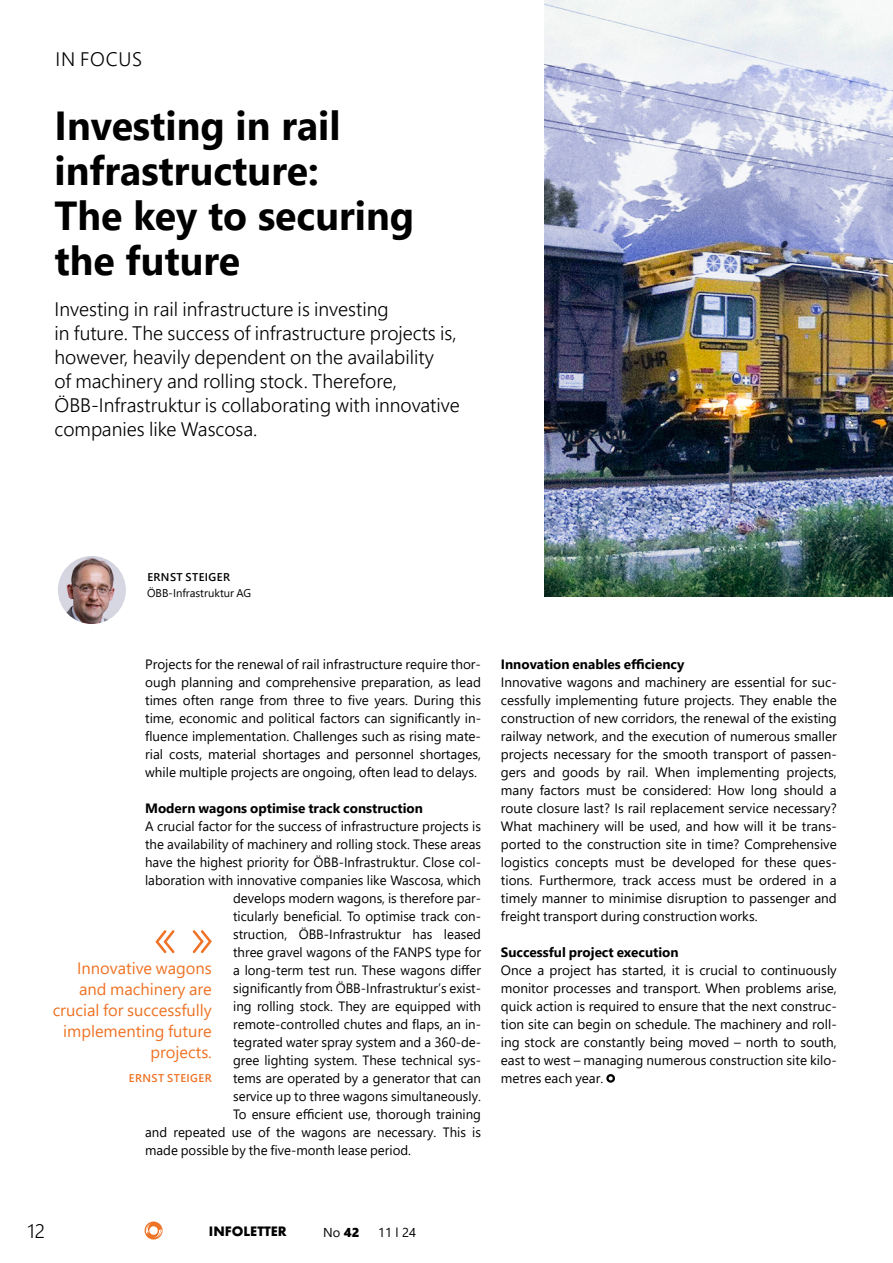
<style>
.page{position:relative;width:893px;height:1263px;background:#fff}
.page>*{position:absolute;margin:0;border:0;box-sizing:border-box;transform-origin:0 0}
.t1{font:700 40.5px/45px "Segoe UI";color:#000}
.t2{font:300 19.5px/24px "Segoe UI";color:#000}
.t3{font:16.5px/21px "Segoe UI";color:#ee7326;text-align:right}
.t4{font:13.5px/18px "Segoe UI";color:#000;text-align:justify}
.t5{font:700 13.5px "Segoe UI";color:#000}
.t6{font:12.9px "Segoe UI";color:#000}
.t7{font:700 12.6px "Futura";color:#000}
.t8{font:11.25px "Segoe UI";color:#000}
.t9{font:600 11.25px "Segoe UI";letter-spacing:.035em;color:#000}
.t10{font:600 11.25px "Segoe UI";letter-spacing:.035em;color:#ee7326}
.s1{font-family:"Segoe UI Black"}
</style>
<div class="page">
<svg style="left:145px;top:1221px;width:18px;height:18px"></svg>
<img style="left:58px;top:556px;width:68px;height:68px;border-radius:34px">
<div style="left:606px;top:1074px;width:9px;height:9px;border:2px solid #000;border-radius:50%"></div>
<svg style="left:193px;top:930px;width:19px;height:23px"></svg>
<svg style="left:155px;top:930px;width:20px;height:23px"></svg>
<img style="left:544px;top:0;width:349px;height:597px">
<h2 class="t2" style="left:56px;top:45px;width:88px">IN FOCUS</h2>
<h1 class="t1" style="left:55px;top:100px;width:361px">Investing in rail infrastructure:<br>The key to securing the future</h1>
<p class="t2" style="left:55px;top:295px;width:407px">Investing in rail infrastructure is investing<br>in future. The success of infrastructure projects is, however, heavily dependent on the availability<br>of machinery and rolling stock. Therefore, ÖBB-Infrastruktur is collaborating with innovative companies like Wascosa.</p>
<p class="t9" style="left:147px;top:566px;width:84px">ERNST STEIGER</p>
<p class="t8" style="left:147px;top:583px;width:106px">ÖBB-Infrastruktur AG</p>
<p class="t4" style="left:145px;top:654px;width:337px">Projects for the renewal of rail infrastructure require thor&shy;ough planning and comprehensive preparation, as lead times often range from three to five years. During this time, economic and political factors can significantly in&shy;fluence implementation. Challenges such as rising mate&shy;rial costs, material shortages and personnel shortages, while multiple projects are ongoing, often lead to delays.</p>
<p class="t5" style="left:145px;top:795px;width:279px">Modern wagons optimise track construction</p>
<p class="t4" style="left:145px;top:816px;width:337px">A crucial factor for the success of infrastructure projects is</p>
<p class="t4" style="left:145px;top:834px;width:337px">the availability of machinery and rolling stock. These areas</p>
<p class="t4" style="left:145px;top:852px;width:337px">have the highest priority for ÖBB-Infrastruktur. Close col-</p>
<p class="t4" style="left:145px;top:870px;width:337px">laboration with innovative companies like Wascosa, which</p>
<p class="t4" style="left:233px;top:888px;width:249px">develops modern wagons, is therefore par-</p>
<p class="t4" style="left:233px;top:906px;width:249px">ticularly beneficial. To optimise track con-</p>
<p class="t4" style="left:233px;top:924px;width:249px">struction, ÖBB-Infrastruktur has leased</p>
<p class="t4" style="left:233px;top:942px;width:249px">three gravel wagons of the FANPS type for</p>
<p class="t4" style="left:233px;top:960px;width:249px">a long-term test run. These wagons differ</p>
<p class="t4" style="left:233px;top:978px;width:249px">significantly from ÖBB-Infrastruktur’s exist-</p>
<p class="t4" style="left:233px;top:996px;width:249px">ing rolling stock. They are equipped with</p>
<p class="t4" style="left:233px;top:1014px;width:249px">remote-controlled chutes and flaps, an in-</p>
<p class="t4" style="left:233px;top:1032px;width:249px">tegrated water spray system and a 360-de-</p>
<p class="t4" style="left:233px;top:1050px;width:249px">gree lighting system. These technical sys-</p>
<p class="t4" style="left:233px;top:1068px;width:249px">tems are operated by a generator that can</p>
<p class="t4" style="left:233px;top:1086px;width:249px">service up to three wagons simultaneously.</p>
<p class="t4" style="left:233px;top:1104px;width:249px">To ensure efficient use, thorough training</p>
<p class="t4" style="left:145px;top:1122px;width:337px">and repeated use of the wagons are necessary. This is</p>
<p class="t4" style="left:145px;top:1140px;width:267px">made possible by the five-month lease period.</p>
<p class="t3" style="left:53px;top:956px;width:161px">Innovative wagons and machinery are crucial for successfully implementing future projects.</p>
<p class="t10" style="left:129px;top:1067px;width:84px">ERNST STEIGER</p>
<p class="t5" style="left:501px;top:651px;width:185px">Innovation enables efficiency</p>
<p class="t4" style="left:501px;top:672px;width:337px">Innovative wagons and machinery are essential for suc&shy;cessfully implementing future projects. They enable the construction of new corridors, the renewal of the existing railway network, and the execution of numerous smaller projects necessary for the smooth transport of passen&shy;gers and goods by rail. When implementing projects, many factors must be considered: How long should a route closure last? Is rail replacement service necessary?<br>What machinery will be used, and how will it be trans&shy;ported to the construction site in time? Comprehensive logistics concepts must be developed for these ques&shy;tions. Furthermore, track access must be ordered in a timely manner to minimise disruption to passenger and freight transport during construction works.</p>
<p class="t5" style="left:501px;top:939px;width:179px">Successful project execution</p>
<p class="t4" style="left:501px;top:960px;width:337px">Once a project has started, it is crucial to continuously monitor processes and transport. When problems arise, quick action is required to ensure that the next construc&shy;tion site can begin on schedule. The machinery and roll&shy;ing stock are constantly being moved – north to south, east to west – managing numerous construction site kilo&shy;metres each year.</p>
<h2 class="t2" style="left:28px;top:1217px;width:19px">12</h2>
<p class="t7" style="left:209px;top:1222px;width:79px">INFOLETTER</p>
<p class="t6" style="left:323px;top:1220px;width:38px">No <span class="s1">42</span></p>
<p class="t6" style="left:378px;top:1220px;width:40px">11 l 24</p>
</div>
